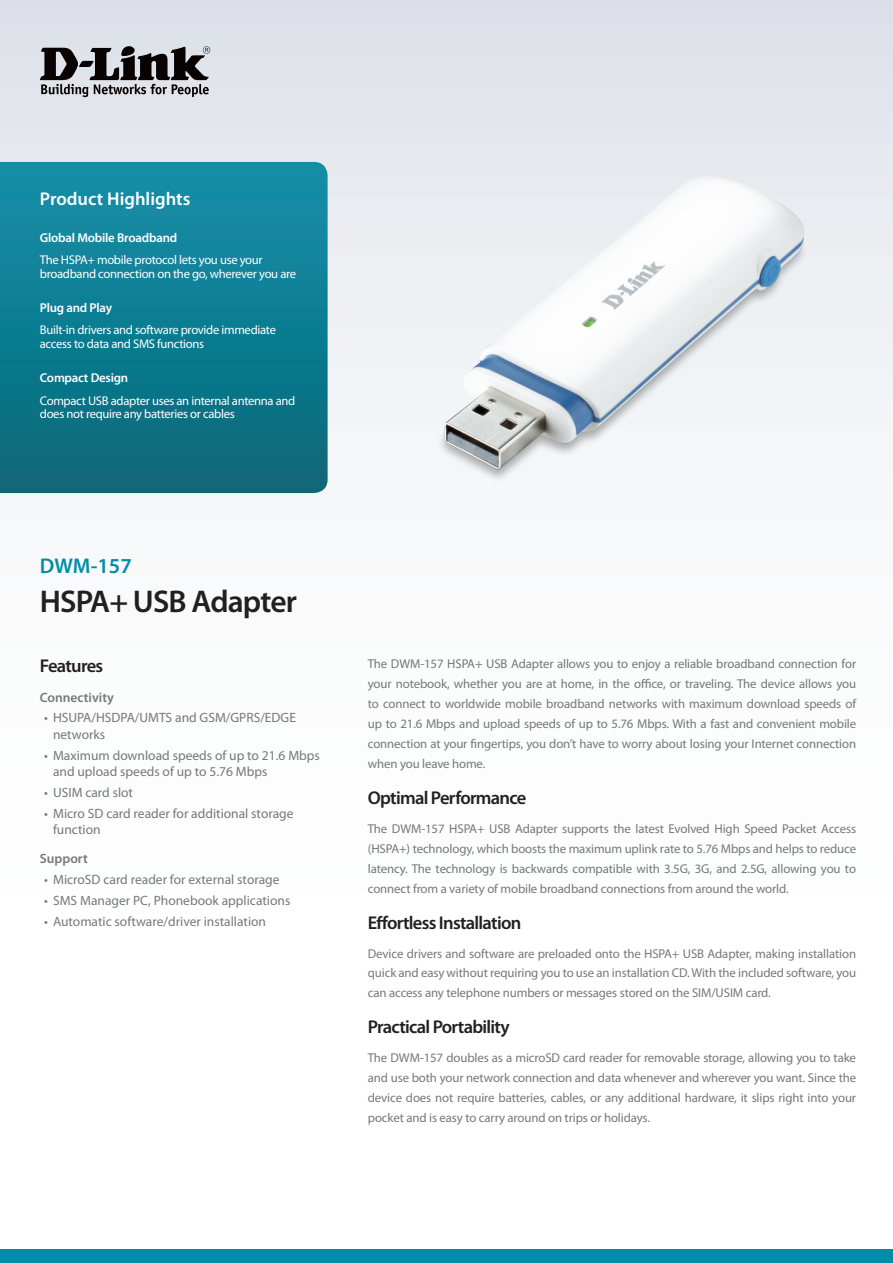
<style>
.page{position:relative;width:893px;height:1263px;background:#fff}
.page>*{position:absolute;margin:0;border:0;box-sizing:border-box;transform-origin:0 0}
.Product_Name__Cover{font:600 31.5px "Myriad Pro";letter-spacing:-.025em;color:#231f20}
.Model_Number__Cover{font:600 21.3px "Myriad Pro";color:#008da8}
.Description_Topic{font:600 18.6px "Myriad Pro";letter-spacing:-.04em;color:#231f20}
.Highlights_Title{font:600 18.6px "Myriad Pro";color:#fff}
.Features_Title{font:600 18.6px "Myriad Pro";letter-spacing:-.04em;color:#231f20}
.Features_Bullets{font:13.5px/16.5px "Myriad Pro";color:#74787d}
.Features_Category{font:600 13.5px "Myriad Pro";color:#74787d}
.Description_Text{font:12.9px/20px "Myriad Pro";letter-spacing:-.01em;color:#74787d;text-align:justify}
.Highlights_Category{font:600 12.9px "Myriad Pro";letter-spacing:-.015em;color:#fff}
.Highlights_Text{font:12.6px/13.5px "Myriad Pro";letter-spacing:-.025em;color:#fff}
</style>
<div class="page">
<div style="left:0;top:0;width:893px;height:1084px;background:linear-gradient(to bottom,#e3e6ec,#fff)"></div>
<div style="left:0;top:1249px;width:893px;height:14px;background:#008da8"></div>
<svg style="left:0;top:162px;width:328px;height:331px;background:#0f7c90"></svg>
<svg style="left:40px;top:46px;width:170px;height:51px;background:#807f83"></svg>
<img style="left:422px;top:162px;width:409px;height:331px">
<p class="Highlights_Title" style="left:40px;top:187px;width:152px">Product Highlights</p>
<p class="Highlights_Category" style="left:40px;top:229px;width:139px">Global Mobile Broadband</p>
<p class="Highlights_Text" style="left:40px;top:253px;width:258px">The HSPA+ mobile protocol lets you use your broadband connection on the go, wherever you are</p>
<p class="Highlights_Category" style="left:40px;top:299px;width:74px">Plug and Play</p>
<p class="Highlights_Text" style="left:40px;top:323px;width:238px">Built-in drivers and software provide immediate access to data and SMS functions</p>
<p class="Highlights_Category" style="left:40px;top:370px;width:90px">Compact Design</p>
<p class="Highlights_Text" style="left:40px;top:394px;width:257px">Compact USB adapter uses an internal antenna and does not require any batteries or cables</p>
<p class="Model_Number__Cover" style="left:40px;top:552px;width:93px">DWM-157</p>
<p class="Product_Name__Cover" style="left:40px;top:582px;width:259px">HSPA+ USB Adapter</p>
<p class="Features_Title" style="left:40px;top:654px;width:65px">Features</p>
<p class="Features_Category" style="left:40px;top:688px;width:76px">Connectivity</p>
<p class="Features_Bullets" style="left:53px;top:709px;width:244px;text-indent:-9px">• HSUPA/HSDPA/UMTS and GSM/GPRS/EDGE networks</p>
<p class="Features_Bullets" style="left:53px;top:747px;width:268px;text-indent:-9px">• Maximum download speeds of up to 21.6 Mbps and upload speeds of up to 5.76 Mbps</p>
<p class="Features_Bullets" style="left:44px;top:784px;width:90px">• USIM card slot</p>
<p class="Features_Bullets" style="left:53px;top:805px;width:242px;text-indent:-9px">• Micro SD card reader for additional storage function</p>
<p class="Features_Category" style="left:40px;top:850px;width:49px">Support</p>
<p class="Features_Bullets" style="left:44px;top:871px;width:237px">• MicroSD card reader for external storage</p>
<p class="Features_Bullets" style="left:44px;top:892px;width:248px">• SMS Manager PC, Phonebook applications</p>
<p class="Features_Bullets" style="left:44px;top:913px;width:223px">• Automatic software/driver installation</p>
<p class="Description_Text" style="left:368px;top:654px;width:490px">The DWM-157 HSPA+ USB Adapter allows you to enjoy a reliable broadband connection for your notebook, whether you are at home, in the office, or traveling. The device allows you to connect to worldwide mobile broadband networks with maximum download speeds of up to 21.6 Mbps and upload speeds of up to 5.76 Mbps. With a fast and convenient mobile connection at your fingertips, you don’t have to worry about losing your Internet connection when you leave home.</p>
<p class="Description_Topic" style="left:368px;top:786px;width:160px">Optimal Performance</p>
<p class="Description_Text" style="left:368px;top:818px;width:490px">The DWM-157 HSPA+ USB Adapter supports the latest Evolved High Speed Packet Access (HSPA+) technology, which boosts the maximum uplink rate to 5.76 Mbps and helps to reduce latency. The technology is backwards compatible with 3.5G, 3G, and 2.5G, allowing you to connect from a variety of mobile broadband connections from around the world.</p>
<p class="Description_Topic" style="left:368px;top:910px;width:155px">Effortless Installation</p>
<p class="Description_Text" style="left:368px;top:943px;width:490px">Device drivers and software are preloaded onto the HSPA+ USB Adapter, making installation quick and easy without requiring you to use an installation CD. With the included software, you can access any telephone numbers or messages stored on the SIM/USIM card.</p>
<p class="Description_Topic" style="left:368px;top:1015px;width:143px">Practical Portability</p>
<p class="Description_Text" style="left:368px;top:1048px;width:490px">The DWM-157 doubles as a microSD card reader for removable storage, allowing you to take and use both your network connection and data whenever and wherever you want. Since the device does not require batteries, cables, or any additional hardware, it slips right into your pocket and is easy to carry around on trips or holidays.</p>
</div>
